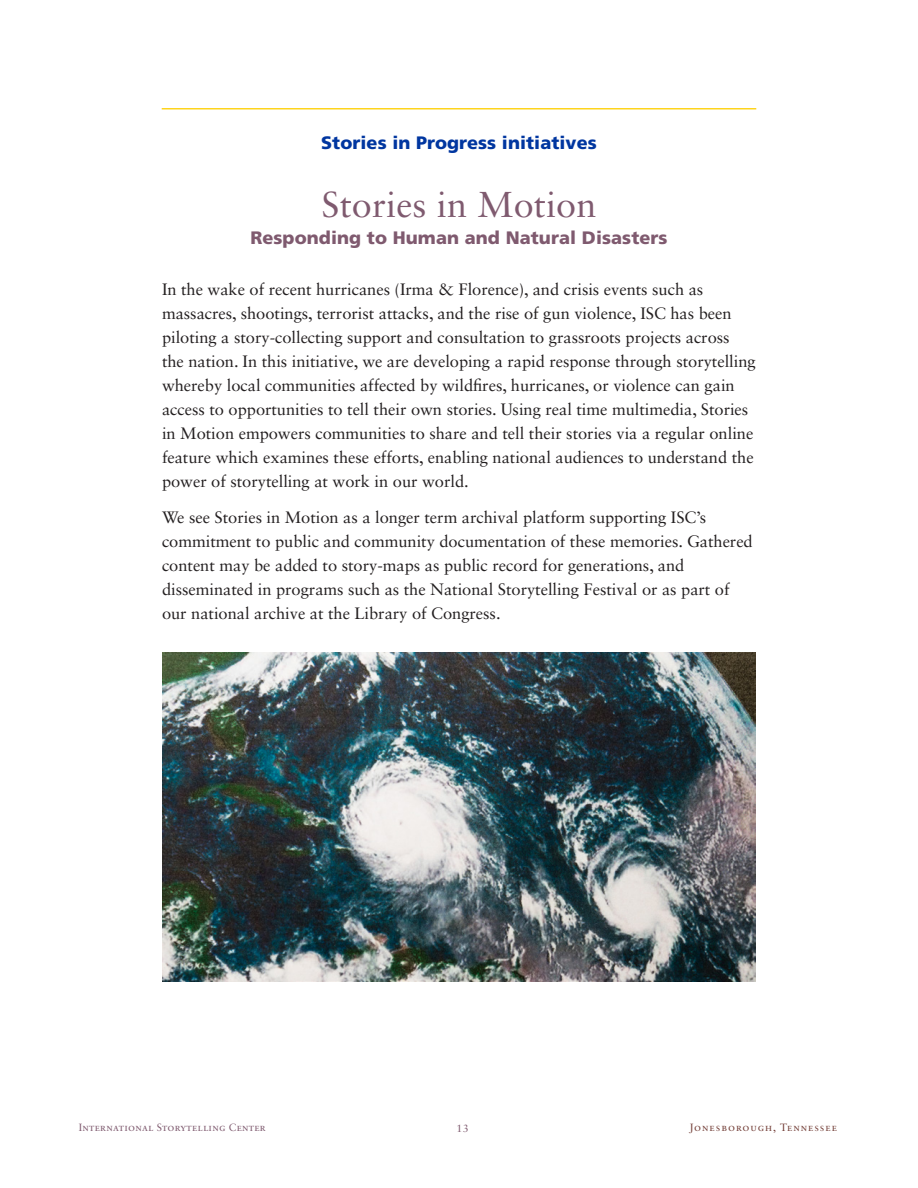
<style>
.page{position:relative;width:918px;height:1188px;background:#fff}
.page>*{position:absolute;margin:0;border:0;box-sizing:border-box;transform-origin:0 0}
.Title2_24pt{font:36px "Sabon LT Std";color:#7f5a6f}
.subtitle2{font:900 18px "Frutiger LT Com";letter-spacing:.005em;color:#7f5a6f}
.subhead_blue{font:900 18px "Frutiger LT Com";letter-spacing:.005em;color:#0036a0}
.Body_Text{font:16.5px/24px "Sabon LT Std";color:#231f20}
.t1{font:10.5px "Sabon LT Std";letter-spacing:.025em;color:#7f5a6f}
.t2{font:10.5px "Sabon LT Std";letter-spacing:.09em;color:#733e37}
</style>
<div class="page">
<hr style="left:162px;top:108px;width:594px;height:2px;background:#fed41d">
<img style="left:162px;top:652px;width:594px;height:330px">
<p class="subhead_blue" style="left:321px;top:131px;width:277px">Stories in Progress initiatives</p>
<p class="Title2_24pt" style="left:322px;top:183px;width:276px">Stories in Motion</p>
<p class="subtitle2" style="left:250px;top:226px;width:419px">Responding to Human and Natural Disasters</p>
<p class="Body_Text" style="left:162px;top:277px;width:595px">In the wake of recent hurricanes (Irma &amp; Florence), and crisis events such as massacres, shootings, terrorist attacks, and the rise of gun violence, ISC has been piloting a story-collecting support and consultation to grassroots projects across<br>the nation. In this initiative, we are developing a rapid response through storytelling whereby local communities affected by wildfires, hurricanes, or violence can gain access to opportunities to tell their own stories. Using real time multimedia, Stories in Motion empowers communities to share and tell their stories via a regular online feature which examines these efforts, enabling national audiences to understand the power of storytelling at work in our world.</p>
<p class="Body_Text" style="left:162px;top:505px;width:592px">We see Stories in Motion as a longer term archival platform supporting ISC’s commitment to public and community documentation of these memories. Gathered content may be added to story-maps as public record for generations, and disseminated in programs such as the National Storytelling Festival or as part of our national archive at the Library of Congress.</p>
<p class="t1" style="left:79px;top:1121px;width:188px">International Storytelling Center</p>
<p class="t1" style="left:456px;top:1122px;width:14px">13</p>
<p class="t2" style="left:689px;top:1121px;width:149px">Jonesborough, Tennessee</p>
</div>
